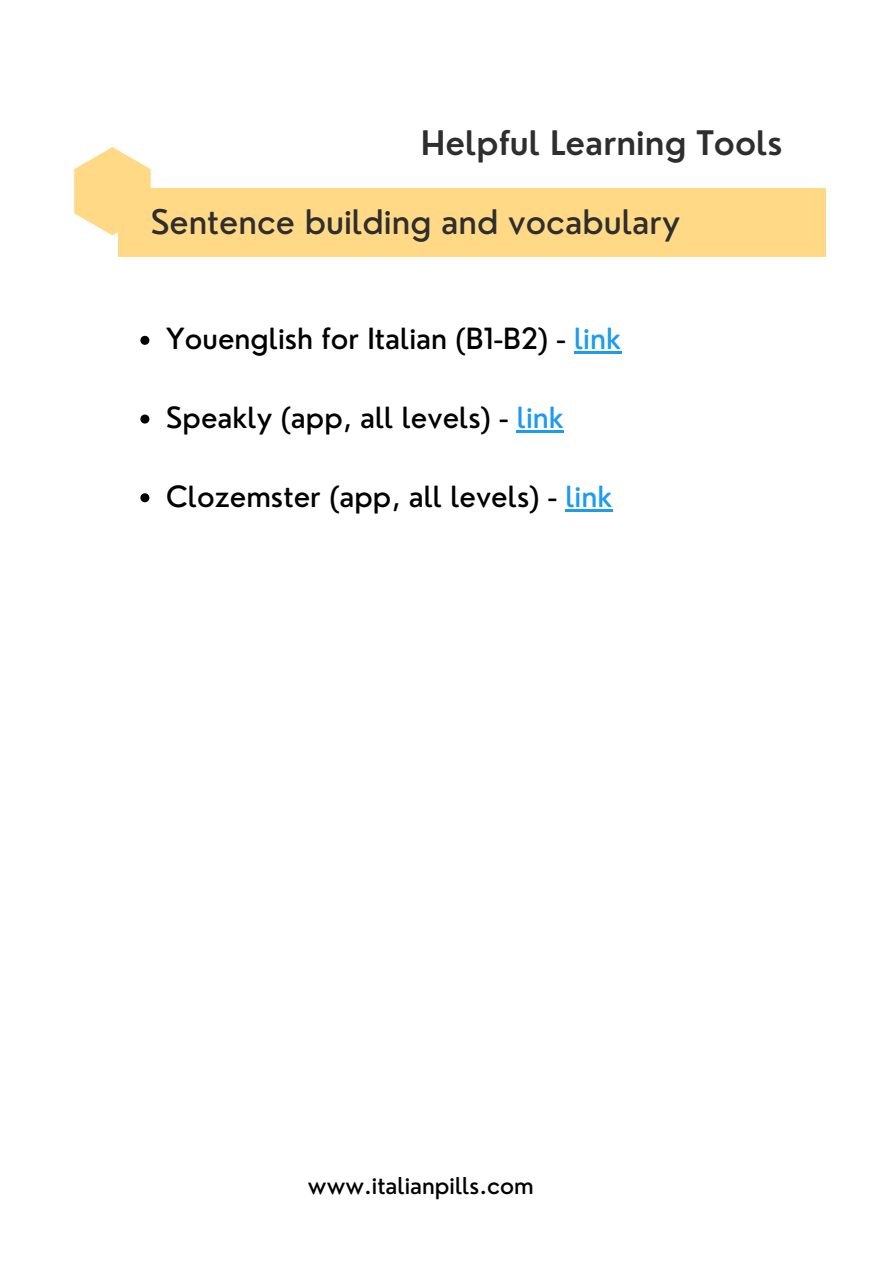
<style>
.page{position:relative;width:893px;height:1264px;background:#fff}
.page>*{position:absolute;margin:0;border:0;box-sizing:border-box;transform-origin:0 0}
.t1{font:500 33px "Nourd";color:#2e2e2e}
.t2{font:600 33px "Nourd";color:#2e2e2e}
.t3{font:500 28.5px "Nourd";color:#000}
.t4{font:500 22.65px "Nourd";color:#000}
.s1{color:#1d9bf0}
</style>
<div class="page">
<div style="left:118px;top:188px;width:707px;height:68px;background:#ffd985"></div>
<svg style="left:74px;top:147px;width:77px;height:88px"></svg>
<svg style="left:140px;top:336px;width:9px;height:9px"></svg>
<hr style="left:574px;top:351px;width:47px;height:3px;background:#1d9bf0">
<svg style="left:140px;top:414px;width:9px;height:9px"></svg>
<hr style="left:517px;top:430px;width:47px;height:2px;background:#1d9bf0">
<svg style="left:140px;top:493px;width:9px;height:9px"></svg>
<hr style="left:565px;top:509px;width:47px;height:2px;background:#1d9bf0">
<p class="t2" style="left:421px;top:122px;width:363px">Helpful Learning Tools</p>
<p class="t1" style="left:151px;top:201px;width:531px">Sentence building and vocabulary</p>
<p class="t3" style="left:166px;top:321px;width:456px">Youenglish for Italian (B1-B2) - <span class="s1">link</span></p>
<p class="t3" style="left:166px;top:399px;width:399px">Speakly (app, all levels) - <span class="s1">link</span></p>
<p class="t3" style="left:166px;top:478px;width:447px">Clozemster (app, all levels) - <span class="s1">link</span></p>
<p class="t4" style="left:308px;top:1171px;width:227px">www.italianpills.com</p>
</div>
